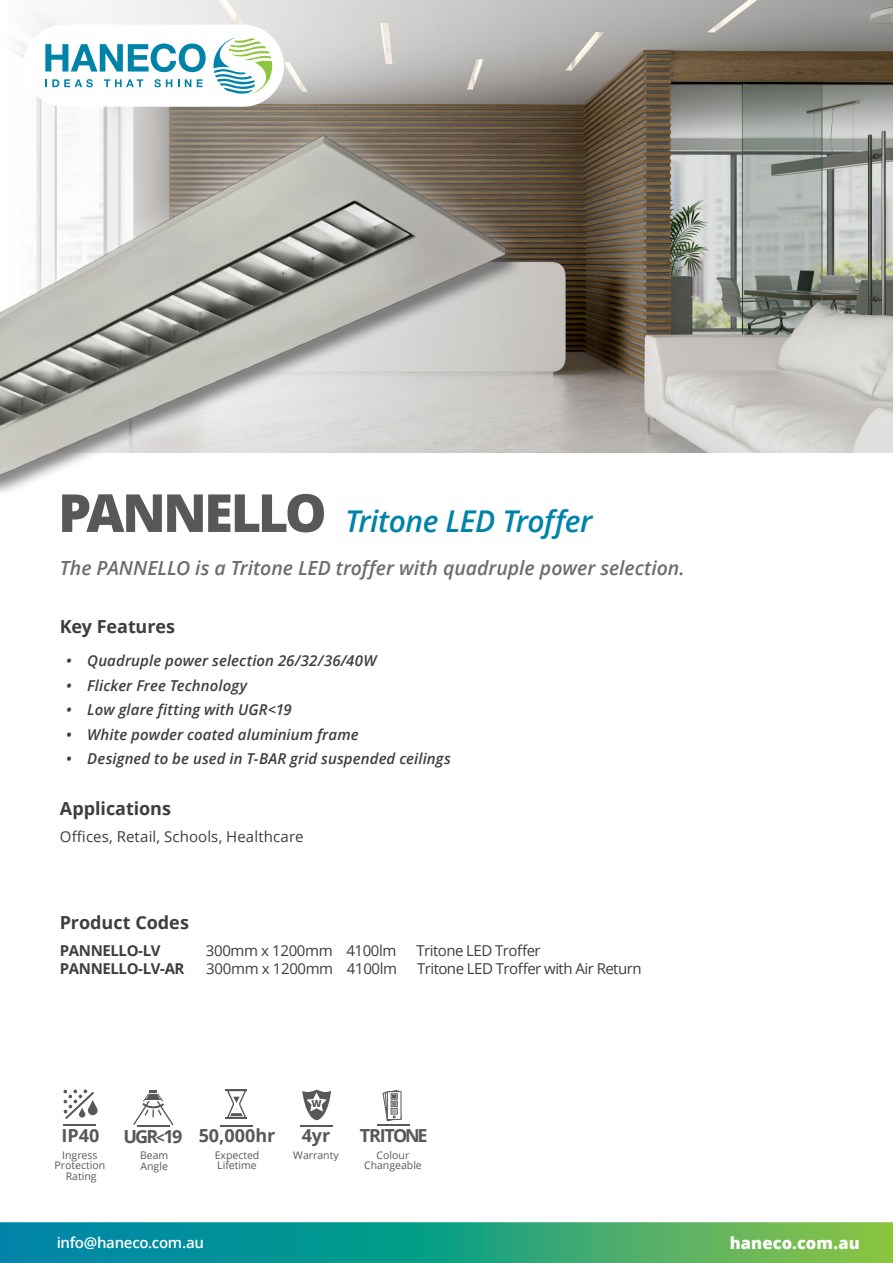
<style>
.page{position:relative;width:893px;height:1263px;background:#fff}
.page>*{position:absolute;margin:0;border:0;box-sizing:border-box;transform-origin:0 0}
._2nd_pages_-_Main_He{font:800 52.5px "Open Sans";letter-spacing:-.055em;color:#57585a}
._2nd_pages_-_Main_He-2{font:italic 600 30px "Open Sans";letter-spacing:-.015em;color:#0083a9}
._2nd_pages___Short_D{font:italic 600 19.5px "Open Sans";letter-spacing:-.005em;color:#6c6d70}
.t1{font:700 18px "Open Sans";letter-spacing:-.005em;color:#3e3e3f}
.t2{font:700 18px "Open Sans";color:#57585a}
.t3{font:700 18px "Open Sans";letter-spacing:-.085em;color:#57585a}
.t4{font:800 16.5px "Open Sans";letter-spacing:.005em;color:#fff}
._2nd_Pages_-_Yellow{font:italic 600 15px "Open Sans";letter-spacing:.005em;color:#3e3e3f}
.t5{font:15px "Open Sans";letter-spacing:-.025em;color:#3e3e3f}
.t6{font:15px "Open Sans";letter-spacing:.005em;color:#3e3e3f}
.t7{font:700 15px "Open Sans";letter-spacing:-.025em;color:#3e3e3f}
.t8{font:600 15px "Open Sans";letter-spacing:-.02em;color:#fff}
.t9{font:10.5px/10.5px "Open Sans";color:#57585a;text-align:center}
.t10{font:800 9.9px "Open Sans";color:#57585a}
.s1{font-size:15px}
</style>
<div class="page">
<svg style="left:0;top:1222px;width:893px;height:41px;background:#2ba27f"></svg>
<img style="left:12px;top:0;width:881px;height:452px">
<div style="left:24px;top:25px;width:260px;height:82px;background:#fff;border-radius:41px"></div>
<svg style="left:213px;top:37px;width:59px;height:56px"></svg>
<svg style="left:45px;top:44px;width:161px;height:28px"></svg>
<svg style="left:45px;top:79px;width:48px;height:8px"></svg>
<svg style="left:104px;top:79px;width:39px;height:8px"></svg>
<svg style="left:154px;top:79px;width:18px;height:8px"></svg>
<svg style="left:185px;top:79px;width:6px;height:8px"></svg>
<svg style="left:197px;top:79px;width:6px;height:8px"></svg>
<svg style="left:63px;top:1089px;width:35px;height:30px"></svg>
<hr style="left:63px;top:1124px;width:32px;height:2px;background:#58595b">
<svg style="left:225px;top:1089px;width:22px;height:30px"></svg>
<hr style="left:220px;top:1124px;width:32px;height:2px;background:#58595b">
<svg style="left:302px;top:1089px;width:29px;height:31px"></svg>
<hr style="left:300px;top:1125px;width:32px;height:2px;background:#58595b">
<hr style="left:377px;top:1124px;width:32px;height:2px;background:#58595b">
<svg style="left:382px;top:1090px;width:19px;height:31px"></svg>
<svg style="left:133px;top:1090px;width:41px;height:36px"></svg>
<hr style="left:137px;top:1125px;width:32px;height:2px;background:#58595b">
<img style="left:0;top:95px;width:542px;height:398px">
<p class="_2nd_pages_-_Main_He" style="left:58px;top:473px;width:270px">PANNELLO</p>
<p class="_2nd_pages_-_Main_He-2" style="left:345px;top:501px;width:249px">Tritone LED Troffer</p>
<p class="_2nd_pages___Short_D" style="left:60px;top:555px;width:626px">The PANNELLO is a Tritone LED troffer with quadruple power selection.</p>
<p class="t1" style="left:60px;top:614px;width:117px">Key Features</p>
<p class="_2nd_Pages_-_Yellow" style="left:66px;top:651px;width:312px">• Quadruple power selection 26/32/36/40W</p>
<p class="_2nd_Pages_-_Yellow" style="left:66px;top:675px;width:183px">• Flicker Free Technology</p>
<p class="_2nd_Pages_-_Yellow" style="left:66px;top:699px;width:227px">• Low glare fitting with UGR&lt;19</p>
<p class="_2nd_Pages_-_Yellow" style="left:66px;top:724px;width:294px">• White powder coated aluminium frame</p>
<p class="_2nd_Pages_-_Yellow" style="left:66px;top:748px;width:386px">• Designed to be used in T-BAR grid suspended ceilings</p>
<p class="t1" style="left:60px;top:796px;width:113px">Applications</p>
<p class="t6" style="left:60px;top:827px;width:245px">Offices, Retail, Schools, Healthcare</p>
<p class="t1" style="left:60px;top:910px;width:131px">Product Codes</p>
<p class="t7" style="left:60px;top:940px;width:102px">PANNELLO-LV</p>
<p class="t5" style="left:206px;top:941px;width:192px">300mm x 1200mm 4100lm</p>
<p class="t5" style="left:416px;top:941px;width:126px">Tritone LED Troffer</p>
<p class="t7" style="left:60px;top:958px;width:126px">PANNELLO-LV-AR</p>
<p class="t5" style="left:206px;top:959px;width:192px">300mm x 1200mm 4100lm</p>
<p class="t5" style="left:417px;top:959px;width:226px">Tritone LED Troffer with Air Return</p>
<p class="t2" style="left:61px;top:1123px;width:39px">IP40</p>
<p class="t9" style="left:55px;top:1149px;width:52px">Ingress<br>Protection<br>Rating</p>
<p class="t2" style="left:123px;top:1123px;width:60px">UGR<span class="s1">&lt;</span>19</p>
<p class="t9" style="left:140px;top:1150px;width:30px;text-align:left">Beam<br>Angle</p>
<p class="t2" style="left:199px;top:1123px;width:78px">50,000hr</p>
<p class="t9" style="left:215px;top:1149px;width:46px;text-align:left">Expected<br>Lifetime</p>
<p class="t10" style="left:311px;top:1096px;width:12px">W</p>
<p class="t2" style="left:302px;top:1123px;width:30px">4yr</p>
<p class="t9" style="left:293px;top:1149px;width:47px">Warranty</p>
<p class="t3" style="left:360px;top:1123px;width:69px">TRITONE</p>
<p class="t9" style="left:364px;top:1149px;width:59px">Colour<br>Changeable</p>
<p class="t8" style="left:57px;top:1232px;width:149px">info@haneco.com.au</p>
<p class="t4" style="left:730px;top:1230px;width:132px">haneco.com.au</p>
</div>
